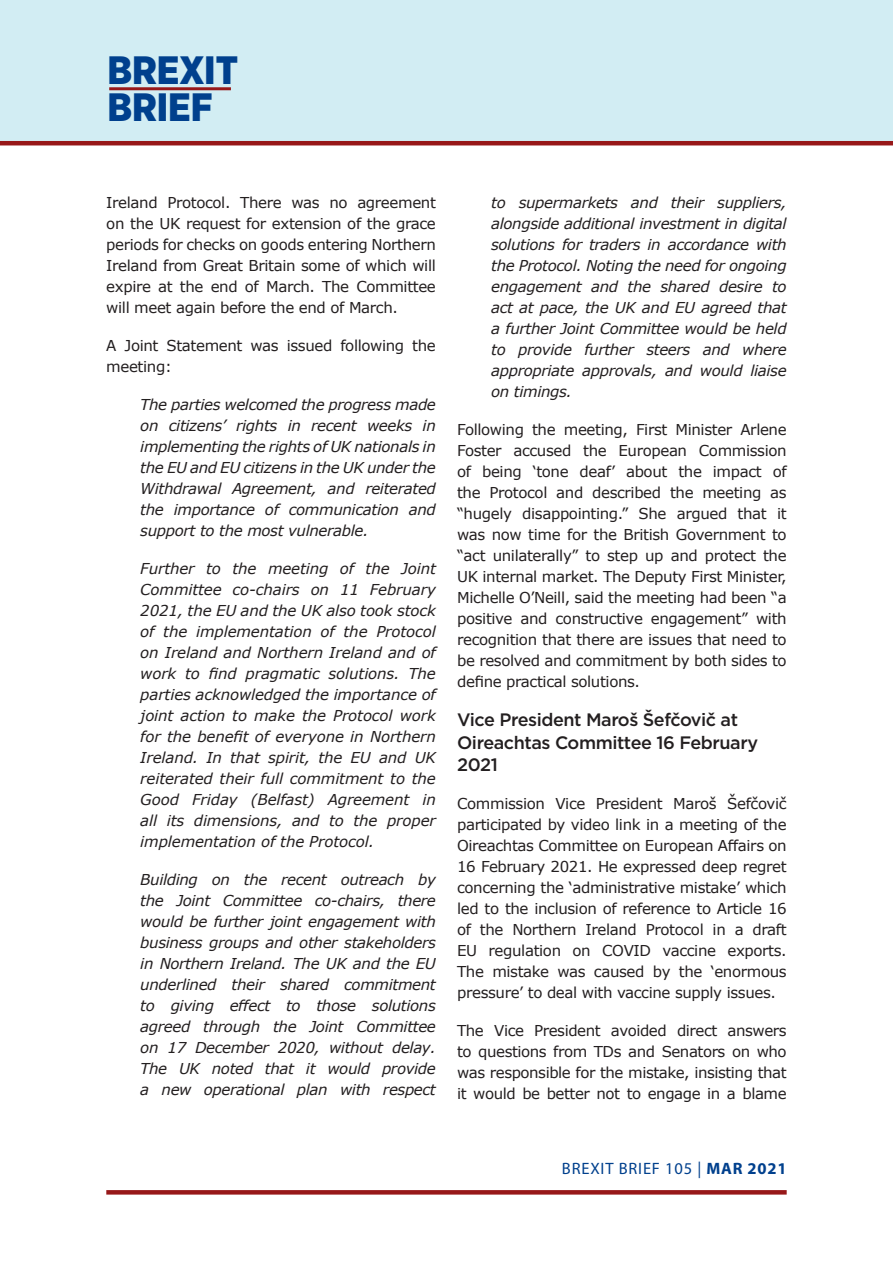
<style>
.page{position:relative;width:893px;height:1263px;background:#fff}
.page>*{position:absolute;margin:0;border:0;box-sizing:border-box;transform-origin:0 0}
.t1{font:900 39.6px/37.5px "Gotham Narrow";color:#00408d}
.t2{font:500 18px/22.5px "Gotham";letter-spacing:-.025em;color:#231f20}
.t3{font:16.5px "Myriad Pro";letter-spacing:.05em;color:#00408d}
.t4{font:italic 15px/21px "Verdana";letter-spacing:-.025em;color:#231f20;text-align:justify}
.t5{font:15px/21px "Verdana";letter-spacing:-.025em;color:#231f20;text-align:justify}
.s1{font-weight:700}
</style>
<div class="page">
<div style="left:0;top:0;width:893px;height:142px;background:#d2edf3"></div>
<hr style="left:0;top:141px;width:893px;height:4px;background:#971819">
<hr style="left:109px;top:87px;width:122px;height:3px;background:#971819">
<svg style="left:106px;top:1190px;width:681px;height:4px;background:#991d1e"></svg>
<h1 class="t1" style="left:107px;top:51px;width:132px">BREXIT<br>BRIEF</h1>
<p class="t5" style="left:106px;top:192px;width:331px">Ireland Protocol. There was no agreement on the UK request for extension of the grace periods for checks on goods entering Northern Ireland from Great Britain some of which will expire at the end of March. The Committee will meet again before the end of March.</p>
<p class="t5" style="left:106px;top:335px;width:331px">A Joint Statement was issued following the meeting:</p>
<p class="t4" style="left:140px;top:394px;width:297px">The parties welcomed the progress made on citizens’ rights in recent weeks in implementing the rights of UK nationals in the EU and EU citizens in the UK under the Withdrawal Agreement, and reiterated the importance of communication and support to the most vulnerable.</p>
<p class="t4" style="left:140px;top:558px;width:297px">Further to the meeting of the Joint Committee co-chairs on 11 February 2021, the EU and the UK also took stock of the implementation of the Protocol on Ireland and Northern Ireland and of work to find pragmatic solutions. The parties acknowledged the importance of joint action to make the Protocol work for the benefit of everyone in Northern Ireland. In that spirit, the EU and UK reiterated their full commitment to the Good Friday (Belfast) Agreement in all its dimensions, and to the proper implementation of the Protocol.</p>
<p class="t4" style="left:140px;top:869px;width:297px">Building on the recent outreach by the Joint Committee co-chairs, there would be further joint engagement with business groups and other stakeholders in Northern Ireland. The UK and the EU underlined their shared commitment to giving effect to those solutions agreed through the Joint Committee on 17 December 2020, without delay.<br>The UK noted that it would provide a new operational plan with respect</p>
<p class="t4" style="left:491px;top:192px;width:297px">to supermarkets and their suppliers, alongside additional investment in digital solutions for traders in accordance with the Protocol. Noting the need for ongoing engagement and the shared desire to act at pace, the UK and EU agreed that a further Joint Committee would be held to provide further steers and where appropriate approvals, and would liaise on timings.</p>
<p class="t5" style="left:457px;top:419px;width:331px">Following the meeting, First Minister Arlene Foster accused the European Commission of being ‘tone deaf’ about the impact of the Protocol and described the meeting as “hugely disappointing.” She argued that it was now time for the British Government to “act unilaterally” to step up and protect the UK internal market. The Deputy First Minister, Michelle O’Neill, said the meeting had been “a positive and constructive engagement” with recognition that there are issues that need to be resolved and commitment by both sides to define practical solutions.</p>
<p class="t2" style="left:457px;top:708px;width:302px">Vice President Maroš Šefčovič at<br>Oireachtas Committee 16 February<br>2021</p>
<p class="t5" style="left:457px;top:793px;width:331px">Commission Vice President Maroš Šefčovič participated by video link in a meeting of the Oireachtas Committee on European Affairs on 16 February 2021. He expressed deep regret concerning the ‘administrative mistake’ which led to the inclusion of reference to Article 16 of the Northern Ireland Protocol in a draft EU regulation on COVID vaccine exports.<br>The mistake was caused by the ‘enormous pressure’ to deal with vaccine supply issues.</p>
<p class="t5" style="left:457px;top:1020px;width:331px">The Vice President avoided direct answers to questions from TDs and Senators on who was responsible for the mistake, insisting that it would be better not to engage in a blame</p>
<p class="t3" style="left:562px;top:1158px;width:226px">BREXIT BRIEF 105 | <span class="s1">MAR 2021</span></p>
</div>
